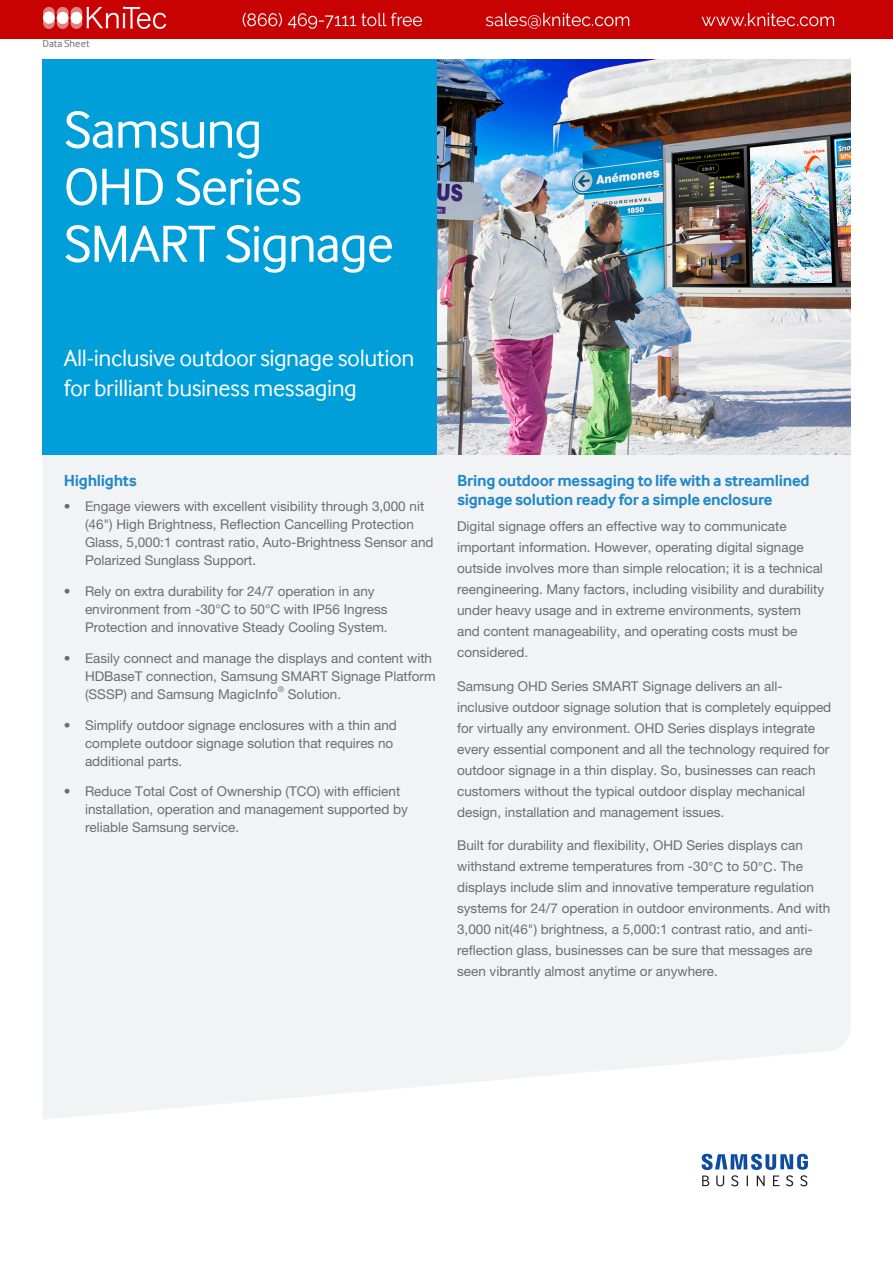
<style>
.page{position:relative;width:893px;height:1263px;background:#fff}
.page>*{position:absolute;margin:0;border:0;box-sizing:border-box;transform-origin:0 0}
.Front_cover_header{font:54px/57px "Samsung Inter Face";letter-spacing:-.025em;color:#fff}
.Front_cover_sub-head{font:24px/30px "Samsung Inter Face";letter-spacing:-.02em;color:#fff}
.Heading_1{font:700 16.5px/19.5px "Samsung Inter Face";letter-spacing:-.02em;color:#2088c9}
.Body_copy{font:13.5px/21px "Helvetica Neue LT Pro";color:#6c6d70}
.Header__inner_pages{font:10.5px "Samsung Inter Face";letter-spacing:.005em;color:#6c6d70}
.t1{font:7.8px "Helvetica Neue LT Pro";color:#6c6d70}
.s1{font-family:"Arial Unicode MS"}
</style>
<div class="page">
<div style="left:43px;top:455px;width:807px;height:664px;background:#f2f3f4"></div>
<div style="left:43px;top:60px;width:395px;height:395px;background:#009fda"></div>
<img style="left:438px;top:60px;width:412px;height:395px">
<svg style="left:702px;top:1154px;width:106px;height:32px"></svg>
<img style="left:0;top:0;width:893px;height:39px">
<p class="Header__inner_pages" style="left:43px;top:38px;width:48px">Data Sheet</p>
<p class="Front_cover_header" style="left:64px;top:101px;width:240px">Samsung<br>OHD Series</p>
<p class="Front_cover_header" style="left:64px;top:215px;width:332px">SMART Signage</p>
<p class="Front_cover_sub-head" style="left:64px;top:343px;width:352px">All-inclusive outdoor signage solution for brilliant business messaging</p>
<p class="Heading_1" style="left:64px;top:470px;width:74px">Highlights</p>
<p class="Body_copy" style="left:85px;top:497px;width:350px;line-height:18px;text-indent:-21px">• Engage viewers with excellent visibility through 3,000 nit (46") High Brightness, Reflection Cancelling Protection Glass, 5,000:1 contrast ratio, Auto-Brightness Sensor and Polarized Sunglass Support.</p>
<p class="Body_copy" style="left:85px;top:582px;width:304px;line-height:18px;text-indent:-21px">• Rely on extra durability for 24/7 operation in any environment from -30°C to 50°C with IP56 Ingress<br>Protection and innovative Steady Cooling System.</p>
<p class="Body_copy" style="left:85px;top:649px;width:352px;line-height:18px;text-indent:-21px">• Easily connect and manage the displays and content with<br>HDBaseT connection, Samsung SMART Signage Platform (SSSP) and Samsung MagicInfo</p>
<p class="t1" style="left:278px;top:685px;width:8px">®</p>
<p class="Body_copy" style="left:288px;top:683px;width:55px">Solution.</p>
<p class="Body_copy" style="left:85px;top:716px;width:313px;line-height:18px;text-indent:-21px">• Simplify outdoor signage enclosures with a thin and complete outdoor signage solution that requires no additional parts.</p>
<p class="Body_copy" style="left:85px;top:782px;width:324px;line-height:18px;text-indent:-21px">• Reduce Total Cost of Ownership (TCO) with efficient installation, operation and management supported by reliable Samsung service.</p>
<p class="Heading_1" style="left:457px;top:470px;width:354px">Bring outdoor messaging to life with a streamlined signage solution ready for a simple enclosure</p>
<p class="Body_copy" style="left:457px;top:515px;width:369px">Digital signage offers an effective way to communicate important information. However, operating digital signage outside involves more than simple relocation; it is a technical reengineering. Many factors, including visibility and durability under heavy usage and in extreme environments, system and content manageability, and operating costs must be considered.</p>
<p class="Body_copy" style="left:457px;top:675px;width:376px">Samsung OHD Series SMART Signage delivers an all&shy;inclusive outdoor signage solution that is completely equipped for virtually any environment. OHD Series displays integrate every essential component and all the technology required for outdoor signage in a thin display. So, businesses can reach customers without the typical outdoor display mechanical design, installation and management issues.</p>
<p class="Body_copy" style="left:457px;top:835px;width:375px">Built for durability and flexibility, OHD Series displays can withstand extreme temperatures from -30<span class="s1">°C</span> to 50<span class="s1">°C</span>. The displays include slim and innovative temperature regulation systems for 24/7 operation in outdoor environments. And with 3,000 nit(46") brightness, a 5,000:1 contrast ratio, and anti&shy;reflection glass, businesses can be sure that messages are seen vibrantly almost anytime or anywhere.</p>
</div>
